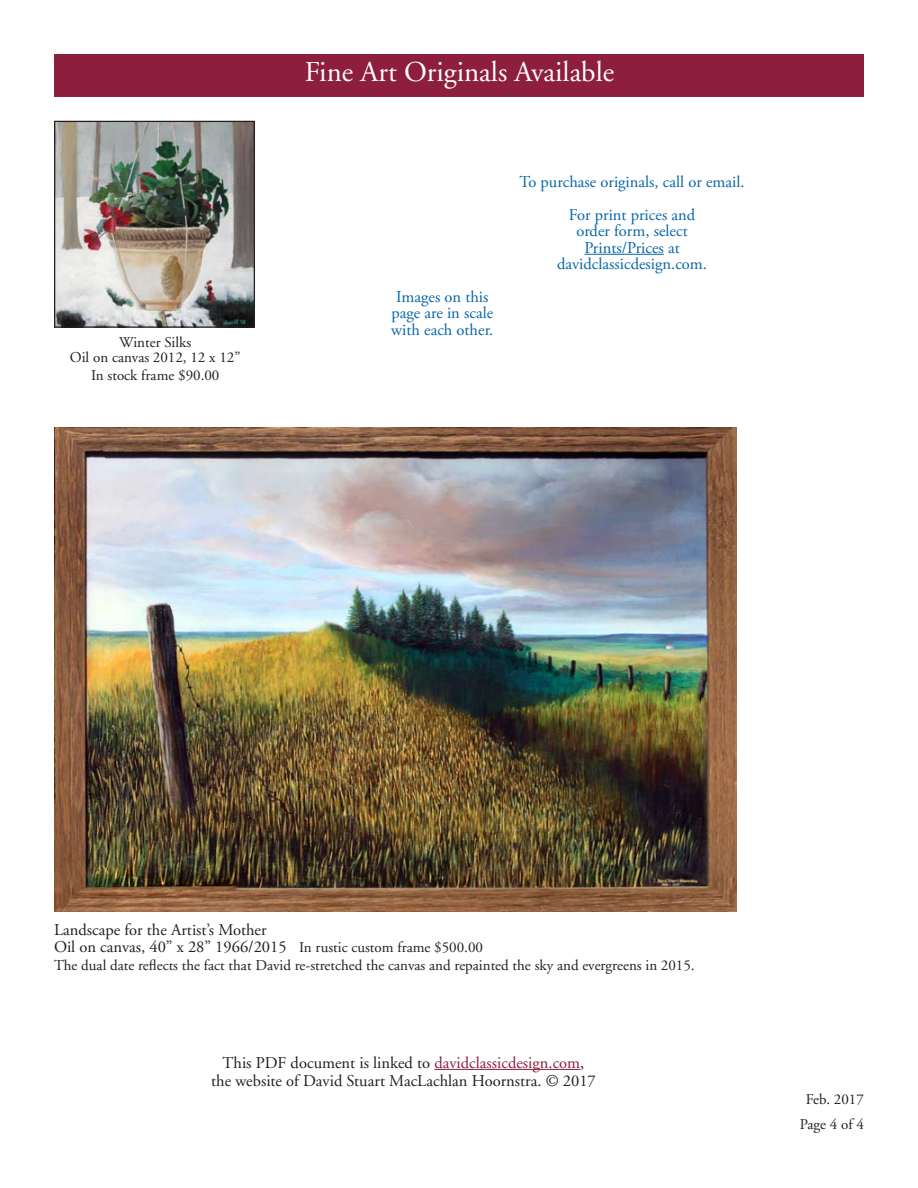
<style>
.page{position:relative;width:918px;height:1188px;background:#fff}
.page>*{position:absolute;margin:0;border:0;box-sizing:border-box;transform-origin:0 0}
.t1{font:28.8px "Adobe Garamond";color:#fff}
.t2{font:16.5px/16.5px "Adobe Garamond Pro";color:#0866a8;text-align:center}
.t3{font:16.5px/18px "Adobe Garamond";color:#231f20;text-align:center}
.t4{font:16.5px/16.5px "Adobe Garamond Pro";color:#231f20}
.t5{font:15px/15px "Adobe Garamond";color:#231f20;text-align:center}
.t6{font:15px/24.8px "Adobe Garamond Pro";color:#231f20;text-align:center}
.s1{font-family:"Adobe Garamond";font-size:15px}
.s2{color:#8e1e3d}
</style>
<div class="page">
<div style="left:54px;top:54px;width:810px;height:42px;background:#8e1e3d"></div>
<hr style="left:434px;top:1069px;width:146px;height:1px;background:#8e1e3d">
<img style="left:56px;top:123px;width:197px;height:203px">
<div style="left:54px;top:121px;width:201px;height:207px;border:1px solid #231f20"></div>
<img style="left:54px;top:427px;width:683px;height:484px">
<hr style="left:584px;top:254px;width:80px;height:1px;background:#0866a8">
<p class="t5" style="left:70px;top:335px;width:172px">Winter Silks<br>Oil on canvas 2012, 12 x 12”</p>
<p class="t5" style="left:91px;top:368px;width:130px">In stock frame $90.00</p>
<h1 class="t1" style="left:305px;top:56px;width:311px">Fine Art Originals Available</h1>
<p class="t2" style="left:391px;top:289px;width:103px;text-align:left">Images on this page are in scale with each other.</p>
<p class="t2" style="left:520px;top:165px;width:227px;line-height:33px">To purchase originals, call or email.<br>For print prices and</p>
<p class="t2" style="left:557px;top:223px;width:152px">order form, select<br>Prints/Prices at davidclassicdesign.com.</p>
<p class="t4" style="left:54px;top:922px;width:431px">Landscape for the Artist’s Mother<br>Oil on canvas, 40” x 28” 1966/2015 <span class="s1">In rustic custom frame $500.00</span></p>
<p class="t5" style="left:54px;top:958px;width:642px">The dual date reflects the fact that David re-stretched the canvas and repainted the sky and evergreens in 2015.</p>
<p class="t3" style="left:211px;top:1054px;width:386px">This PDF document is linked to <span class="s2">davidclassicdesign.com</span>, the website of David Stuart MacLachlan Hoornstra. © 2017</p>
<p class="t6" style="left:800px;top:1088px;width:66px">Feb. 2017<br>Page 4 of 4</p>
</div>
